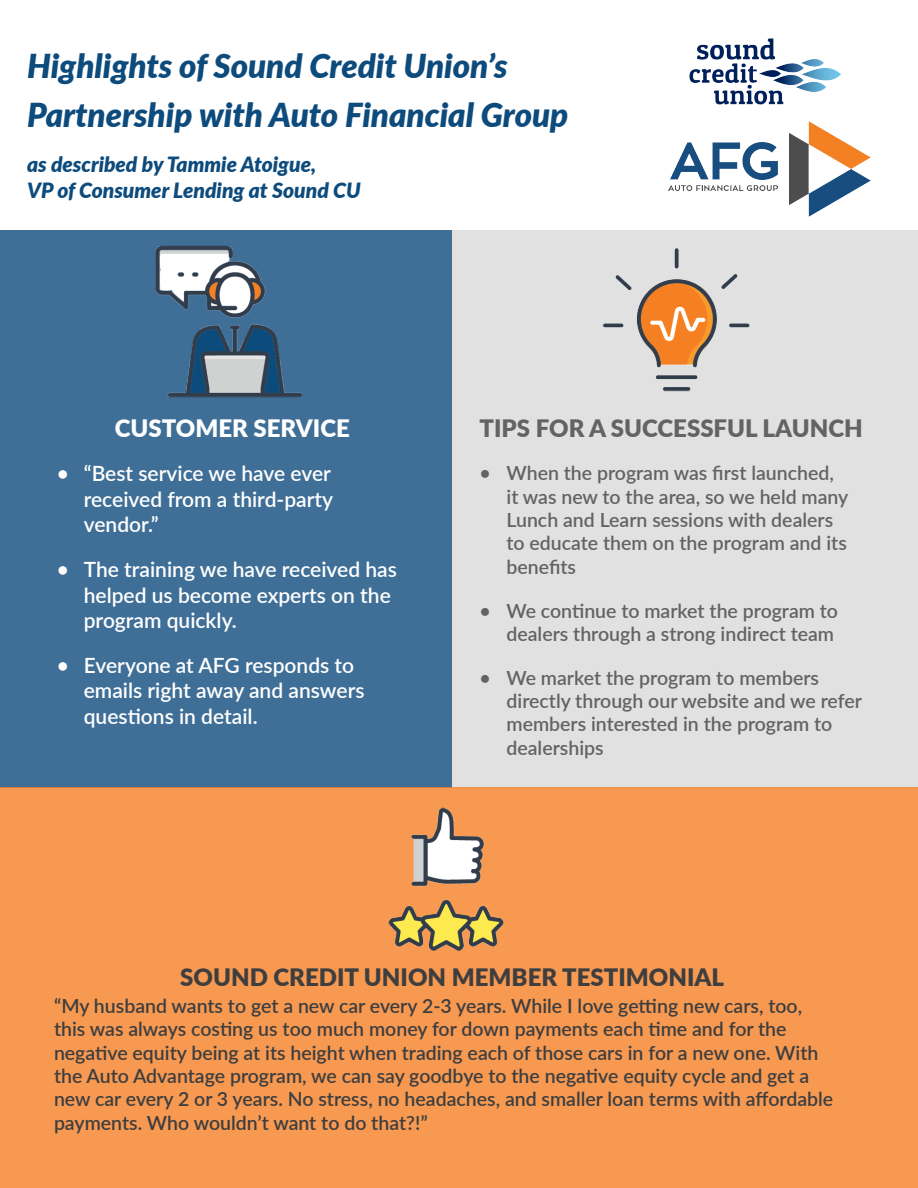
<style>
.page{position:relative;width:918px;height:1188px;background:#fff}
.page>*{position:absolute;margin:0;border:0;box-sizing:border-box;transform-origin:0 0}
.t1{font:italic 900 33px "Lato";color:#0d4b7d}
.t2{font:900 24px "Lato";color:#3e3e3f}
.t3{font:900 24px "Lato";color:#636366}
.t4{font:900 24px "Lato";color:#fff}
.t5{font:600 21px/25.2px "Lato";color:#fff}
.t6{font:italic 900 21px "Lato";color:#0d4b7d}
.t7{font:600 19.5px/23.4px "Lato";color:#3e3e3f}
.t8{font:600 19.5px/23.4px "Lato";color:#636366}
</style>
<div class="page">
<div style="left:452px;top:230px;width:466px;height:557px;background:#e1e1e1"></div>
<div style="left:0;top:230px;width:452px;height:557px;background:#3f6f97"></div>
<div style="left:0;top:787px;width:918px;height:401px;background:#f79951"></div>
<img style="left:668px;top:121px;width:203px;height:95px">
<img style="left:689px;top:38px;width:152px;height:67px">
<img style="left:602px;top:248px;width:148px;height:144px">
<img style="left:155px;top:245px;width:148px;height:153px">
<img style="left:388px;top:807px;width:116px;height:144px">
<p class="t1" style="left:27px;top:41px;width:482px">Highlights of Sound Credit Union’s</p>
<p class="t1" style="left:27px;top:90px;width:543px">Partnership with Auto Financial Group</p>
<p class="t6" style="left:27px;top:149px;width:291px">as described by Tammie Atoigue,</p>
<p class="t6" style="left:27px;top:174px;width:335px">VP of Consumer Lending at Sound CU</p>
<p class="t4" style="left:115px;top:411px;width:237px">CUSTOMER SERVICE</p>
<p class="t3" style="left:480px;top:411px;width:385px">TIPS FOR A SUCCESSFUL LAUNCH</p>
<p class="t5" style="left:84px;top:460px;width:251px;text-align:justify;text-indent:-27px">• “Best service we have ever received from a third-party vendor.”</p>
<p class="t5" style="left:84px;top:556px;width:315px;text-indent:-27px">• The training we have received has helped us become experts on the program quickly.</p>
<p class="t5" style="left:84px;top:652px;width:282px;text-indent:-27px">• Everyone at AFG responds to emails right away and answers questions in detail.</p>
<p class="t8" style="left:507px;top:461px;width:343px;text-indent:-27px">• When the program was first launched, it was new to the area, so we held many<br>Lunch and Learn sessions with dealers to educate them on the program and its benefits</p>
<p class="t8" style="left:480px;top:598px;width:360px;text-align:right">• We continue to market the program to dealers through a strong indirect team</p>
<p class="t8" style="left:507px;top:665px;width:357px;text-indent:-27px">• We market the program to members directly through our website and we refer members interested in the program to dealerships</p>
<p class="t2" style="left:180px;top:959px;width:545px">SOUND CREDIT UNION MEMBER TESTIMONIAL</p>
<p class="t7" style="left:54px;top:993px;width:781px">“My husband wants to get a new car every 2-3 years. While I love getting new cars, too, this was always costing us too much money for down payments each time and for the negative equity being at its height when trading each of those cars in for a new one. With the Auto Advantage program, we can say goodbye to the negative equity cycle and get a new car every 2 or 3 years. No stress, no headaches, and smaller loan terms with affordable payments. Who wouldn’t want to do that?!”</p>
</div>
